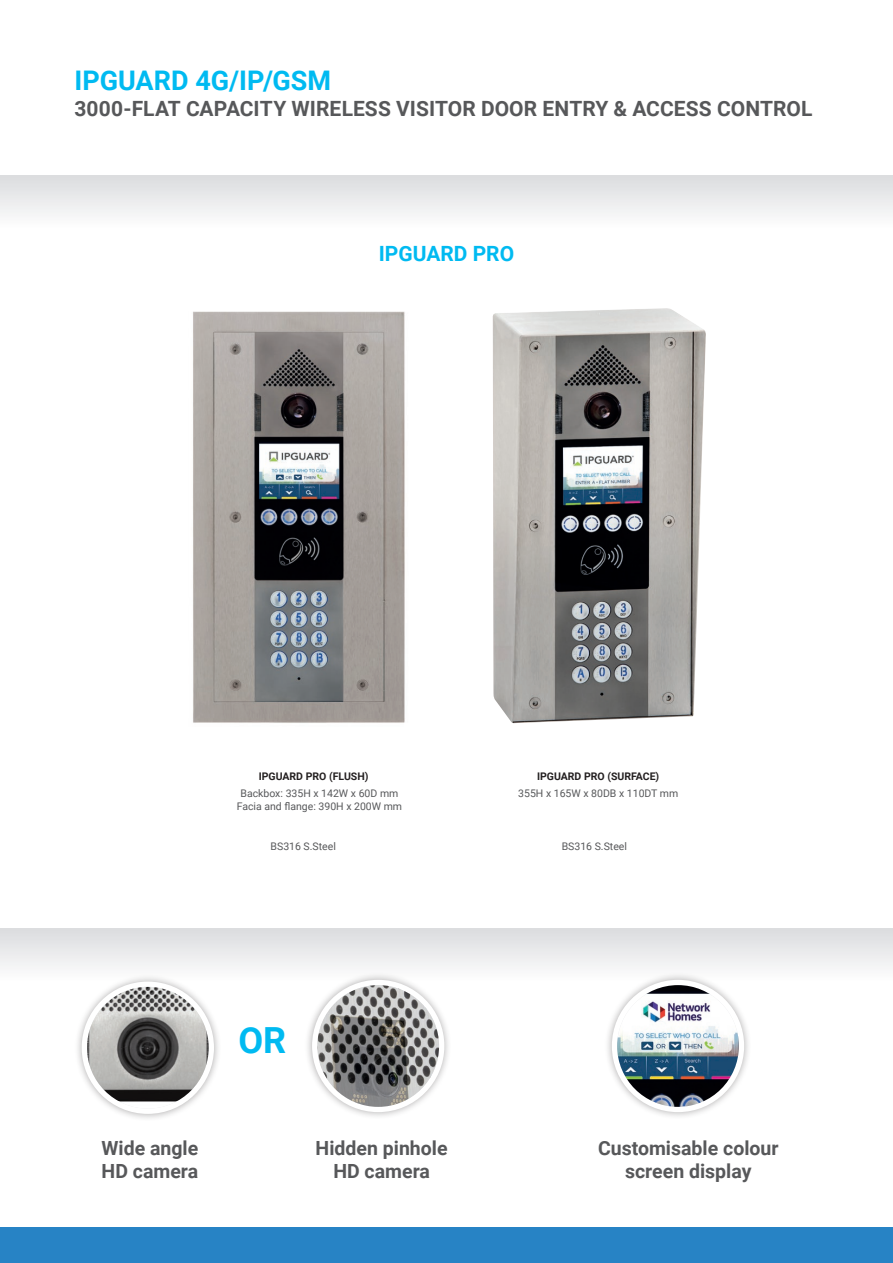
<style>
.page{position:relative;width:893px;height:1263px;background:#fff}
.page>*{position:absolute;margin:0;border:0;box-sizing:border-box;transform-origin:0 0}
.t1{font:700 36px "Roboto";color:#00baf1}
.t2{font:700 27px "Roboto";letter-spacing:.005em;color:#00baf1}
.t3{font:700 21px "Roboto";color:#57585a}
.t4{font:700 21px "Roboto";color:#00baf1}
.t5{font:700 19.5px/23.4px "Roboto";color:#57585a;text-align:center}
.t6{font:10.5px/12.6px "Roboto";color:#57585a;text-align:center}
.t7{font:700 10.5px "Roboto";color:#231f20}
</style>
<div class="page">
<div style="left:0;top:1228px;width:893px;height:35px;background:#2783c5"></div>
<div style="left:0;top:928px;width:893px;height:53px;background:linear-gradient(to bottom,#dadbde,#fefefe)"></div>
<div style="left:0;top:175px;width:893px;height:53px;background:linear-gradient(to bottom,#dadbde,#fefefe)"></div>
<div style="left:74px;top:974px;width:148px;height:147px;background:#231f20;opacity:.35"></div>
<div style="left:82px;top:981px;width:132px;height:133px;background:#fff;border-radius:50%"></div>
<img style="left:87px;top:987px;width:122px;height:121px;border-radius:61px">
<div style="left:304px;top:972px;width:148px;height:148px;background:#231f20;opacity:.35"></div>
<div style="left:312px;top:980px;width:132px;height:132px;background:#fff;border-radius:50%"></div>
<img style="left:317px;top:985px;width:122px;height:122px;border-radius:61px">
<div style="left:604px;top:972px;width:148px;height:148px;background:#231f20;opacity:.35"></div>
<div style="left:612px;top:980px;width:132px;height:132px;background:#fff;border-radius:50%"></div>
<img style="left:617px;top:985px;width:122px;height:122px;border-radius:61px">
<img style="left:193px;top:311px;width:212px;height:412px">
<img style="left:493px;top:308px;width:213px;height:415px">
<h2 class="t2" style="left:74px;top:62px;width:258px">IPGUARD 4G/IP/GSM</h2>
<h3 class="t3" style="left:74px;top:93px;width:740px">3000-FLAT CAPACITY WIRELESS VISITOR DOOR ENTRY &amp; ACCESS CONTROL</h3>
<h3 class="t4" style="left:379px;top:239px;width:137px">IPGUARD PRO</h3>
<p class="t7" style="left:259px;top:769px;width:111px">IPGUARD PRO (FLUSH)</p>
<p class="t7" style="left:537px;top:769px;width:124px">IPGUARD PRO (SURFACE)</p>
<p class="t6" style="left:237px;top:787px;width:167px">Backbox: 335H x 142W x 60D mm<br>Facia and flange: 390H x 200W mm</p>
<p class="t6" style="left:518px;top:786px;width:162px">355H x 165W x 80DB x 110DT mm</p>
<p class="t6" style="left:271px;top:839px;width:67px">BS316 S.Steel</p>
<p class="t6" style="left:562px;top:839px;width:67px">BS316 S.Steel</p>
<h3 class="t5" style="left:101px;top:1135px;width:98px;text-align:left">Wide angle<br>HD camera</h3>
<h1 class="t1" style="left:238px;top:1015px;width:49px">OR</h1>
<h3 class="t5" style="left:316px;top:1135px;width:133px">Hidden pinhole<br>HD camera</h3>
<h3 class="t5" style="left:598px;top:1135px;width:182px">Customisable colour screen display</h3>
</div>
